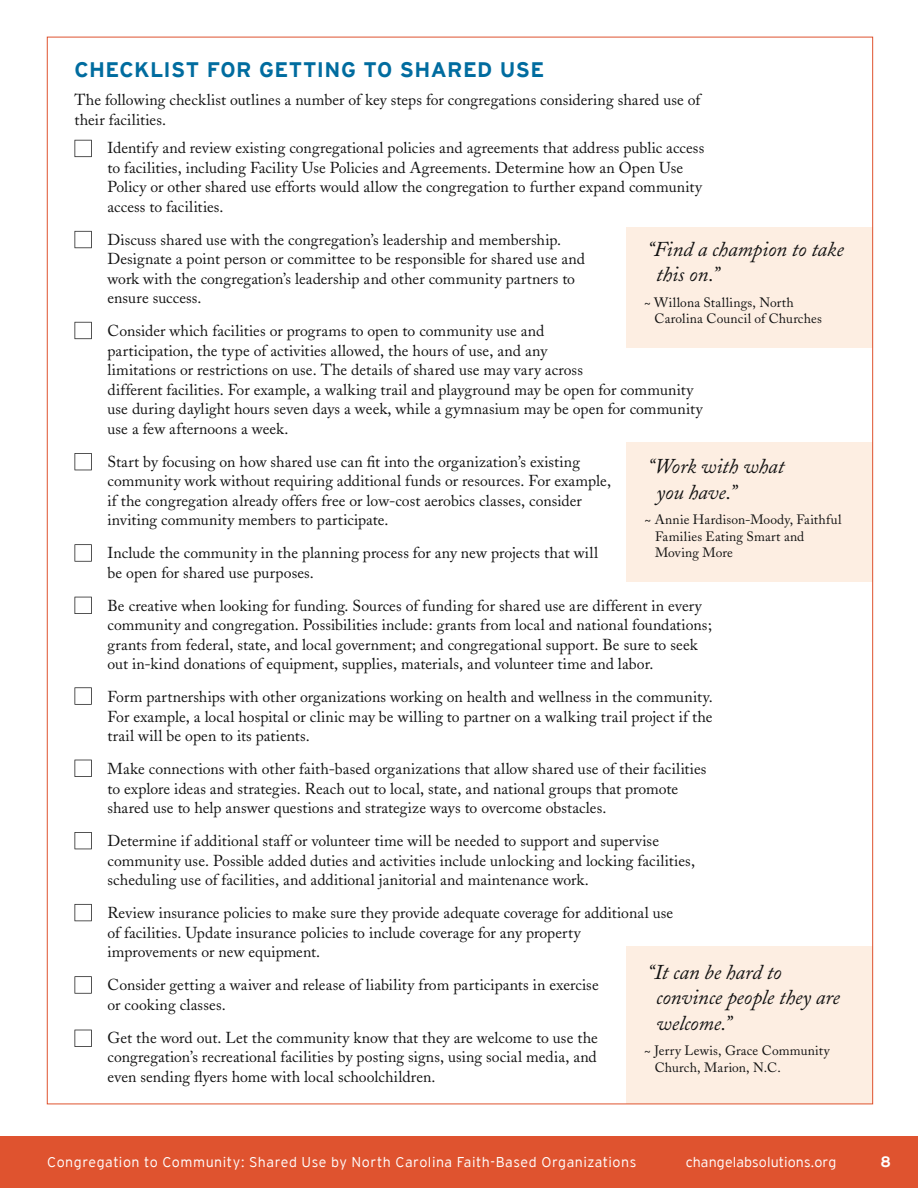
<style>
.page{position:relative;width:918px;height:1188px;background:#fff}
.page>*{position:absolute;margin:0;border:0;box-sizing:border-box;transform-origin:0 0}
.t1{font:italic 21px/25.5px "Adobe Caslon";letter-spacing:-.005em;color:#121212}
.t2{font:700 21px "Interstate";letter-spacing:.02em;color:#006c9f}
.t3{font:15.75px/19.5px "Adobe Caslon";letter-spacing:.005em;color:#121212}
.t4{font:700 15px "Interstate";color:#fff}
.t5{font:300 14.25px "Interstate";letter-spacing:.035em;color:#fff}
.t6{font:300 14.25px "Interstate";letter-spacing:.005em;color:#fff}
.t7{font:13.5px/16.5px "Adobe Caslon";letter-spacing:.015em;color:#121212}
</style>
<div class="page">
<div style="left:626px;top:946px;width:246px;height:158px;background:#fdeee2"></div>
<div style="left:626px;top:442px;width:247px;height:140px;background:#fdeee2"></div>
<div style="left:626px;top:227px;width:246px;height:121px;background:#fdeee2"></div>
<div style="left:0;top:1136px;width:918px;height:52px;background:#df532f"></div>
<svg style="left:75px;top:140px;width:17px;height:17px"></svg>
<svg style="left:75px;top:231px;width:17px;height:17px"></svg>
<svg style="left:75px;top:322px;width:17px;height:17px"></svg>
<svg style="left:75px;top:453px;width:17px;height:17px"></svg>
<svg style="left:75px;top:544px;width:17px;height:18px"></svg>
<svg style="left:75px;top:597px;width:17px;height:17px"></svg>
<svg style="left:75px;top:687px;width:17px;height:18px"></svg>
<svg style="left:75px;top:760px;width:17px;height:17px"></svg>
<svg style="left:75px;top:832px;width:17px;height:17px"></svg>
<svg style="left:75px;top:904px;width:17px;height:17px"></svg>
<svg style="left:75px;top:976px;width:17px;height:18px"></svg>
<svg style="left:75px;top:1030px;width:17px;height:17px"></svg>
<h1 class="t2" style="left:75px;top:58px;width:471px">CHECKLIST FOR GETTING TO SHARED USE</h1>
<p class="t3" style="left:75px;top:90px;width:627px">The following checklist outlines a number of key steps for congregations considering shared use of their facilities.</p>
<p class="t3" style="left:108px;top:138px;width:598px">Identify and review existing congregational policies and agreements that address public access to facilities, including Facility Use Policies and Agreements. Determine how an Open Use Policy or other shared use efforts would allow the congregation to further expand community access to facilities.</p>
<p class="t3" style="left:108px;top:230px;width:479px">Discuss shared use with the congregation’s leadership and membership.<br>Designate a point person or committee to be responsible for shared use and work with the congregation’s leadership and other community partners to ensure success.</p>
<p class="t3" style="left:108px;top:321px;width:597px">Consider which facilities or programs to open to community use and<br>participation, the type of activities allowed, the hours of use, and any<br>limitations or restrictions on use. The details of shared use may vary across<br>different facilities. For example, a walking trail and playground may be open for community use during daylight hours seven days a week, while a gymnasium may be open for community use a few afternoons a week.</p>
<p class="t3" style="left:108px;top:452px;width:505px">Start by focusing on how shared use can fit into the organization’s existing community work without requiring additional funds or resources. For example, if the congregation already offers free or low-cost aerobics classes, consider inviting community members to participate.</p>
<p class="t3" style="left:108px;top:543px;width:492px">Include the community in the planning process for any new projects that will be open for shared use purposes.</p>
<p class="t3" style="left:108px;top:596px;width:606px">Be creative when looking for funding. Sources of funding for shared use are different in every community and congregation. Possibilities include: grants from local and national foundations; grants from federal, state, and local government; and congregational support. Be sure to seek out in-kind donations of equipment, supplies, materials, and volunteer time and labor.</p>
<p class="t3" style="left:108px;top:687px;width:607px;text-align:justify">Form partnerships with other organizations working on health and wellness in the community.<br>For example, a local hospital or clinic may be willing to partner on a walking trail project if the trail will be open to its patients.</p>
<p class="t3" style="left:108px;top:759px;width:601px">Make connections with other faith-based organizations that allow shared use of their facilities to explore ideas and strategies. Reach out to local, state, and national groups that promote shared use to help answer questions and strategize ways to overcome obstacles.</p>
<p class="t3" style="left:108px;top:831px;width:589px">Determine if additional staff or volunteer time will be needed to support and supervise community use. Possible added duties and activities include unlocking and locking facilities, scheduling use of facilities, and additional janitorial and maintenance work.</p>
<p class="t3" style="left:108px;top:903px;width:567px">Review insurance policies to make sure they provide adequate coverage for additional use of facilities. Update insurance policies to include coverage for any property improvements or new equipment.</p>
<p class="t3" style="left:108px;top:975px;width:493px">Consider getting a waiver and release of liability from participants in exercise or cooking classes.</p>
<p class="t3" style="left:108px;top:1028px;width:492px;text-align:justify">Get the word out. Let the community know that they are welcome to use the congregation’s recreational facilities by posting signs, using social media, and even sending flyers home with local schoolchildren.</p>
<h1 class="t1" style="left:656px;top:237px;width:189px;text-indent:-9px">“Find a champion to take this on.”</h1>
<p class="t7" style="left:655px;top:294px;width:169px;text-indent:-11px">~ Willona Stallings, North<br>Carolina Council of Churches</p>
<h1 class="t1" style="left:657px;top:454px;width:129px;text-indent:-9px">“Work with what you have.”</h1>
<p class="t7" style="left:655px;top:512px;width:188px;text-indent:-11px">~ Annie Hardison-Moody, Faithful<br>Families Eating Smart and<br>Moving More</p>
<h1 class="t1" style="left:656px;top:960px;width:185px;text-indent:-9px">“It can be hard to convince people they are welcome.”</h1>
<p class="t7" style="left:655px;top:1042px;width:176px;text-indent:-11px">~ Jerry Lewis, Grace Community<br>Church, Marion, N.C.</p>
<p class="t5" style="left:47px;top:1154px;width:591px">Congregation to Community: Shared Use by North Carolina Faith-Based Organizations</p>
<p class="t6" style="left:686px;top:1154px;width:152px">changelabsolutions.org</p>
<p class="t4" style="left:880px;top:1153px;width:12px">8</p>
</div>
